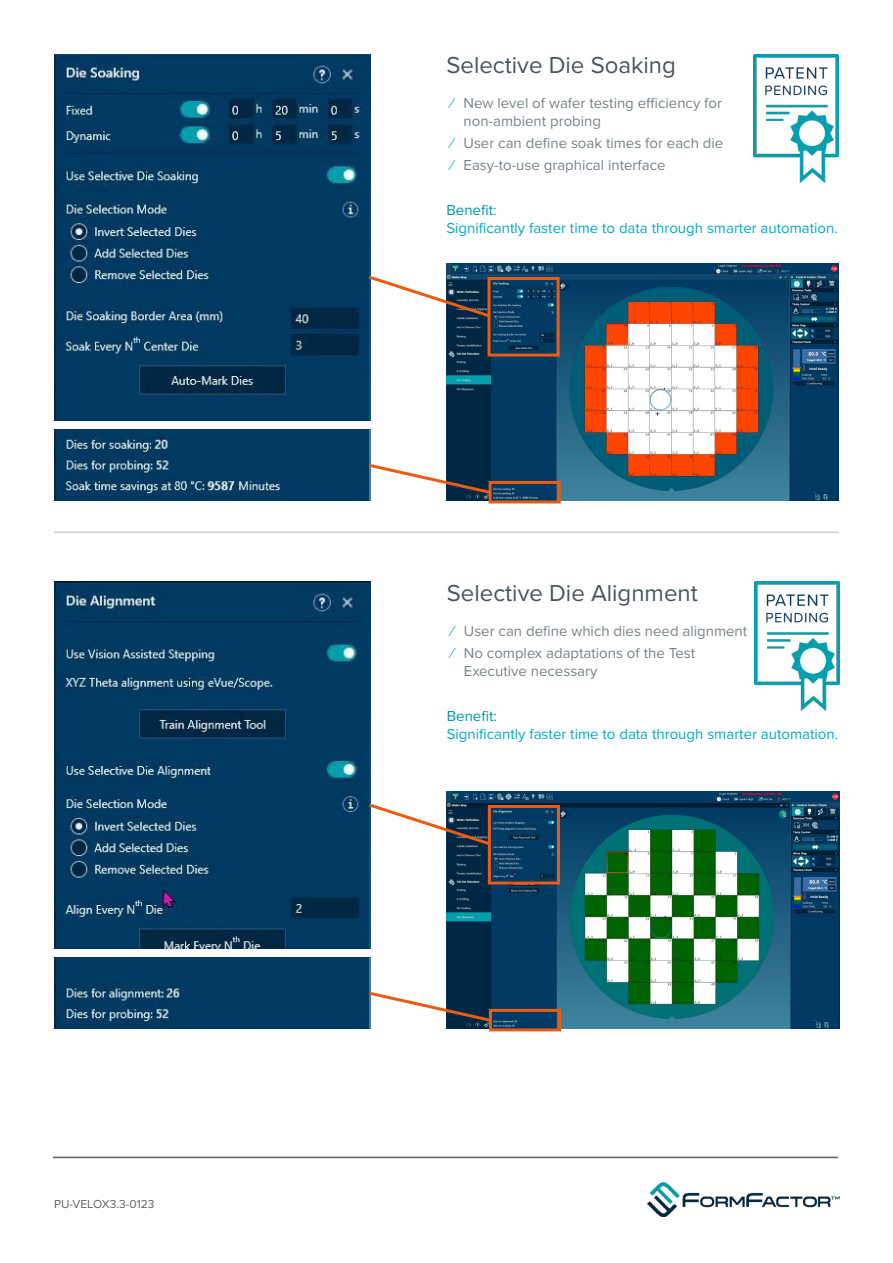
<style>
.page{position:relative;width:893px;height:1263px;background:#fff}
.page>*{position:absolute;margin:0;border:0;box-sizing:border-box;transform-origin:0 0}
.t1{font:24px "Proxima Nova";color:#4a555b}
.t2{font:15px/22.2px "Proxima Nova";color:#788389}
.t3{font:15px "Proxima Nova";color:#00acbf}
.t4{font:15px "Proxima Nova";color:#0094a9}
.t5{font:12px "Proxima Nova";color:#626261}
.s1{color:#00acbf}
</style>
<div class="page">
<hr style="left:53px;top:1157px;width:785px;height:1px;background:#626261">
<img style="left:648px;top:1182px;width:191px;height:34px">
<img style="left:446px;top:264px;width:393px;height:237px">
<hr style="left:54px;top:531px;width:785px;height:2px;background:#c8ced3">
<img style="left:754px;top:54px;width:85px;height:129px">
<img style="left:54px;top:54px;width:316px;height:367px">
<img style="left:54px;top:430px;width:316px;height:71px">
<div style="left:487px;top:277px;width:73px;height:80px;border:3px solid #eb5c12"></div>
<svg style="left:365px;top:273px;width:127px;height:46px"></svg>
<div style="left:489px;top:481px;width:72px;height:22px;border:3px solid #eb5c12"></div>
<svg style="left:366px;top:462px;width:127px;height:34px"></svg>
<img style="left:447px;top:792px;width:392px;height:237px">
<img style="left:754px;top:582px;width:85px;height:129px">
<img style="left:54px;top:582px;width:317px;height:366px">
<img style="left:54px;top:957px;width:317px;height:72px">
<div style="left:488px;top:805px;width:72px;height:79px;border:3px solid #eb5c12"></div>
<svg style="left:366px;top:801px;width:126px;height:46px"></svg>
<div style="left:489px;top:1009px;width:72px;height:22px;border:3px solid #eb5c12"></div>
<svg style="left:366px;top:990px;width:127px;height:34px"></svg>
<p class="t5" style="left:54px;top:1196px;width:102px">PU-VELOX3.3-0123</p>
<h1 class="t1" style="left:446px;top:51px;width:231px">Selective Die Soaking</h1>
<p class="t2" style="left:463px;top:94px;width:260px;line-height:18px;text-indent:-13px"><span class="s1">⁄</span> New level of wafer testing efficiency for non-ambient probing</p>
<p class="t2" style="left:451px;top:132px;width:274px"><span class="s1">⁄</span> User can define soak times for each die <span class="s1">⁄</span> Easy-to-use graphical interface</p>
<p class="t4" style="left:446px;top:201px;width:52px">Benefit:</p>
<p class="t3" style="left:446px;top:219px;width:393px">Significantly faster time to data through smarter automation.</p>
<h1 class="t1" style="left:447px;top:578px;width:252px">Selective Die Alignment</h1>
<p class="t2" style="left:451px;top:620px;width:298px"><span class="s1">⁄</span> User can define which dies need alignment <span class="s1">⁄</span> No complex adaptations of the Test</p>
<p class="t2" style="left:464px;top:660px;width:135px">Executive necessary</p>
<p class="t4" style="left:447px;top:707px;width:52px">Benefit:</p>
<p class="t3" style="left:447px;top:725px;width:393px">Significantly faster time to data through smarter automation.</p>
</div>
